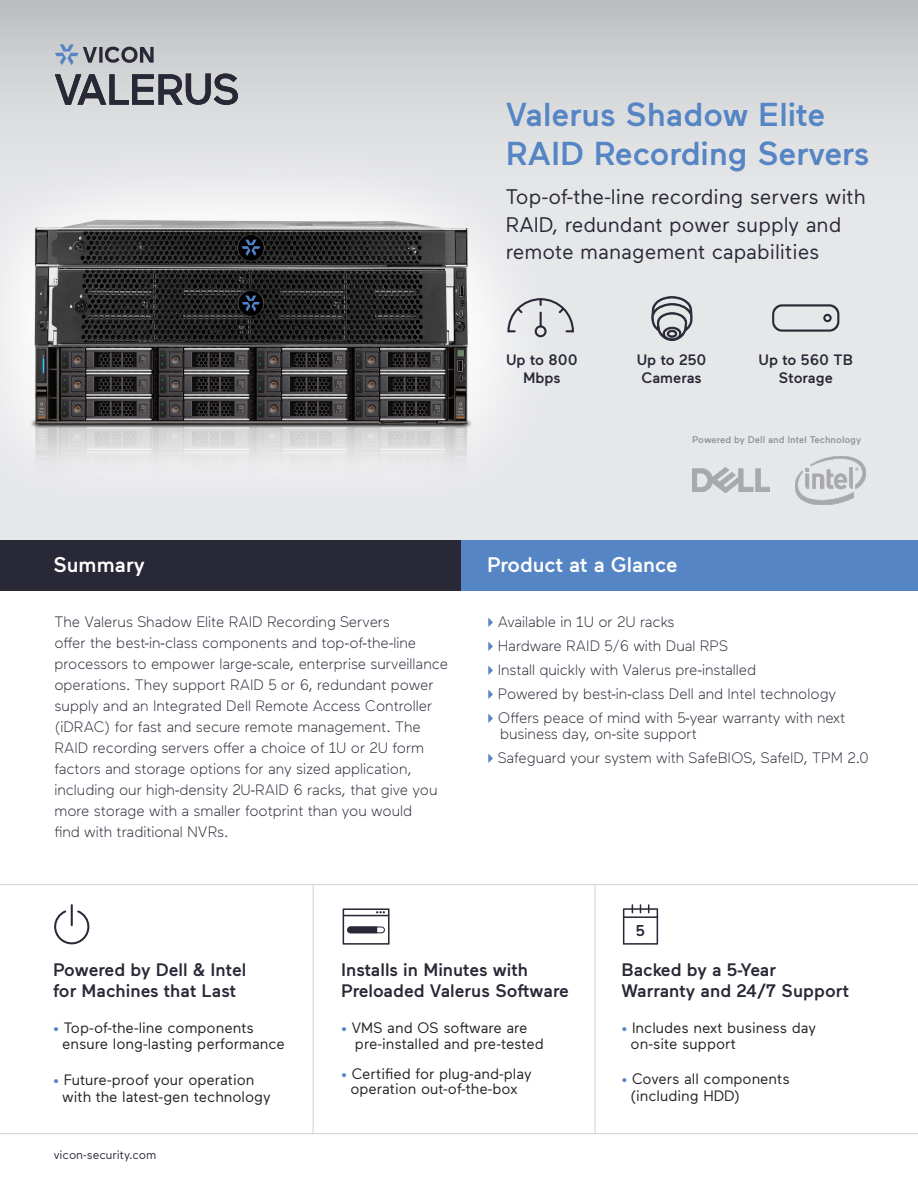
<style>
.page{position:relative;width:918px;height:1188px;background:#fff}
.page>*{position:absolute;margin:0;border:0;box-sizing:border-box;transform-origin:0 0}
.Cover_Headline{font:500 33px/39px "Maax";color:#5585c4}
.Cover_Body_Copy{font:21px/27.8px "Maax";color:#292837}
.Body_Text{font:500 21px "Maax";color:#fff}
.Footnote{font:500 18px/21px "Maax";color:#292837}
.t1{font:500 15.6px "Maax";color:#292837}
.Footnote-2{font:300 15px/21px "Maax";color:#292837}
.Footnote-3{font:15px/16.5px "Maax";color:#231f20}
.Body_Text-2{font:300 15px/16.5px "Maax";color:#292837}
.Footnote-4{font:500 15px/18px "Maax";color:#292837;text-align:center}
.t2{font:12px "Maax";color:#292837}
.Footnote-5{font:500 9.75px "Maax";color:#939598}
.s1{color:#5585c4}
</style>
<div class="page">
<svg style="left:0;top:0;width:918px;height:540px;background:#dadbde"></svg>
<svg style="left:54px;top:44px;width:184px;height:61px;background:#a0a1a8"></svg>
<img style="left:693px;top:468px;width:76px;height:25px">
<img style="left:795px;top:456px;width:71px;height:48px">
<div style="left:459px;top:540px;width:459px;height:50px;background:#5585c4"></div>
<div style="left:0;top:540px;width:460px;height:50px;background:#292837"></div>
<hr style="left:71px;top:905px;width:2px;height:20px;background:#292837">
<svg style="left:54px;top:909px;width:36px;height:36px"></svg>
<hr style="left:313px;top:885px;width:1px;height:249px;background:#d1d2d4">
<hr style="left:595px;top:885px;width:1px;height:249px;background:#d1d2d4">
<svg style="left:343px;top:908px;width:47px;height:37px"></svg>
<svg style="left:623px;top:905px;width:35px;height:40px"></svg>
<hr style="left:0;top:884px;width:918px;height:1px;background:#d1d2d4">
<hr style="left:0;top:1133px;width:918px;height:1px;background:#d1d2d4">
<img style="left:0;top:117px;width:585px;height:415px">
<svg style="left:506px;top:297px;width:69px;height:36px;background:#d0d1d4"></svg>
<div style="left:535px;top:325px;width:12px;height:12px;border:2px solid #292837;border-radius:50%"></div>
<svg style="left:772px;top:304px;width:67px;height:28px;background:#bebec3"></svg>
<svg style="left:652px;top:296px;width:40px;height:45px;background:#a5a5ab"></svg>
<p class="Cover_Headline" style="left:506px;top:94px;width:365px">Valerus Shadow Elite<br>RAID Recording Servers</p>
<p class="Cover_Body_Copy" style="left:506px;top:182px;width:361px">Top-of-the-line recording servers with<br>RAID, redundant power supply and remote management capabilities</p>
<p class="Footnote-4" style="left:506px;top:350px;width:73px">Up to 800<br>Mbps</p>
<p class="Footnote-4" style="left:758px;top:350px;width:96px">Up to 560 TB<br>Storage</p>
<p class="Footnote-4" style="left:637px;top:350px;width:71px">Up to 250<br>Cameras</p>
<p class="Body_Text" style="left:53px;top:551px;width:93px">Summary</p>
<p class="Footnote-5" style="left:692px;top:433px;width:171px">Powered by Dell and Intel Technology</p>
<p class="Body_Text" style="left:487px;top:551px;width:192px">Product at a Glance</p>
<p class="Footnote-2" style="left:54px;top:611px;width:395px">The Valerus Shadow Elite RAID Recording Servers<br>offer the best-in-class components and top-of-the-line processors to empower large-scale, enterprise surveillance operations. They support RAID 5 or 6, redundant power supply and an Integrated Dell Remote Access Controller (iDRAC) for fast and secure remote management. The RAID recording servers offer a choice of 1U or 2U form factors and storage options for any sized application, including our high-density 2U-RAID 6 racks, that give you more storage with a smaller footprint than you would<br>find with traditional NVRs.</p>
<p class="Body_Text-2" style="left:483px;top:612px;width:193px"><span class="s1">✔</span>Available in 1U or 2U racks</p>
<p class="Body_Text-2" style="left:483px;top:636px;width:247px"><span class="s1">✔</span>Hardware RAID 5/6 with Dual RPS</p>
<p class="Body_Text-2" style="left:483px;top:660px;width:275px"><span class="s1">✔</span>Install quickly with Valerus pre-installed</p>
<p class="Body_Text-2" style="left:483px;top:684px;width:355px"><span class="s1">✔</span>Powered by best-in-class Dell and Intel technology</p>
<p class="Body_Text-2" style="left:500px;top:708px;width:347px;text-indent:-17px"><span class="s1">✔</span>Offers peace of mind with 5-year warranty with next business day, on-site support</p>
<p class="Body_Text-2" style="left:483px;top:749px;width:388px"><span class="s1">✔</span>Safeguard your system with SafeBIOS, SafeID, TPM 2.0</p>
<p class="Footnote" style="left:53px;top:958px;width:195px">Powered by Dell &amp; Intel for Machines that Last</p>
<p class="Footnote-3" style="left:62px;top:1019px;width:224px;text-indent:-9px"><span class="s1">•</span> Top-of-the-line components ensure long-lasting performance</p>
<p class="Footnote-3" style="left:62px;top:1071px;width:210px;text-indent:-9px"><span class="s1">•</span> Future-proof your operation with the latest-gen technology</p>
<p class="t2" style="left:54px;top:1148px;width:104px">vicon-security.com</p>
<p class="Footnote" style="left:341px;top:958px;width:229px">Installs in Minutes with<br>Preloaded Valerus Software</p>
<p class="Footnote-3" style="left:355px;top:1019px;width:191px;text-indent:-14px"><span class="s1">•</span> VMS and OS software are pre-installed and pre-tested</p>
<p class="Footnote-3" style="left:341px;top:1066px;width:192px;line-height:15px;text-align:center"><span class="s1">•</span> Certified for plug-and-play operation out-of-the-box</p>
<p class="t1" style="left:636px;top:920px;width:11px">5</p>
<p class="Footnote" style="left:621px;top:958px;width:229px">Backed by a 5-Year<br>Warranty and 24/7 Support</p>
<p class="Footnote-3" style="left:631px;top:1018px;width:187px;text-indent:-9px"><span class="s1">•</span> Includes next business day on-site support</p>
<p class="Footnote-3" style="left:621px;top:1070px;width:170px"><span class="s1">•</span> Covers all components</p>
<p class="Footnote-3" style="left:631px;top:1087px;width:111px">(including HDD)</p>
</div>
